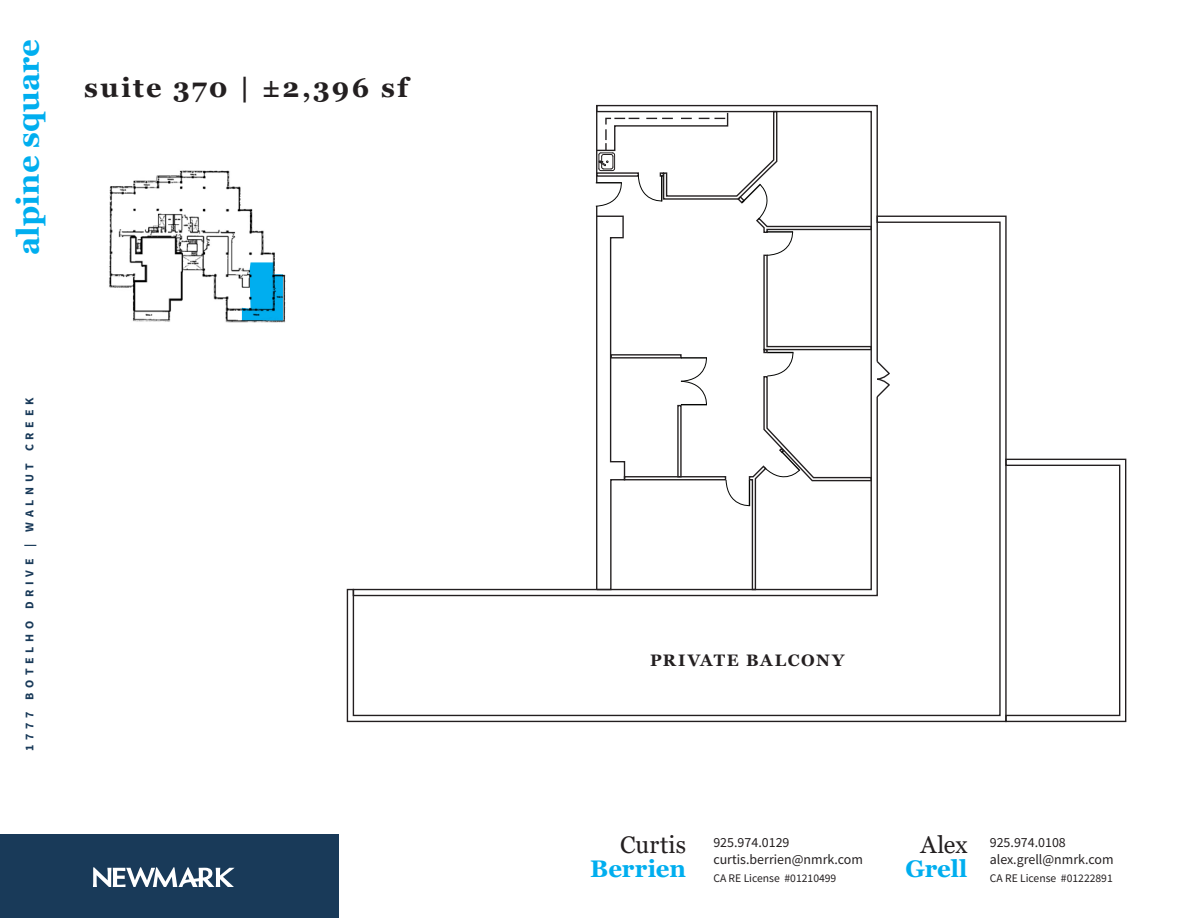
<style>
.page{position:relative;width:1188px;height:918px;background:#fff}
.page>*{position:absolute;margin:0;border:0;box-sizing:border-box;transform-origin:0 0}
.t1{font:700 30.9px "Georgia";color:#00aeef}
.t2{font:700 27px "Georgia";letter-spacing:.075em;color:#231f20}
.t3{font:700 24px "Georgia";letter-spacing:-.005em;color:#00aeef}
.t4{font:24px "Georgia";letter-spacing:.005em;color:#231f20}
.t5{font:700 16.65px "Georgia";letter-spacing:.095em;color:#231f20}
.t6{font:13.95px/17.5px "Mada";color:#231f20}
.t7{font:700 12px "Mada";letter-spacing:.39em;color:#193a59}
.t8{font:11.55px "Mada";color:#231f20}
</style>
<div class="page">
<div style="left:0;top:834px;width:338px;height:84px;background:#193a59"></div>
<svg style="left:93px;top:867px;width:142px;height:20px"></svg>
<svg style="left:1007px;top:458px;width:120px;height:265px"></svg>
<svg style="left:346px;top:215px;width:661px;height:508px"></svg>
<svg style="left:352px;top:104px;width:527px;height:493px"></svg>
<div style="left:591px;top:183px;width:9px;height:23px;background:#fff"></div>
<svg style="left:595px;top:110px;width:295px;height:481px"></svg>
<img style="left:109px;top:170px;width:177px;height:153px">
<svg style="left:242px;top:262px;width:41px;height:59px"></svg>
<p class="t1" style="left:8px;top:255px;width:218px;rotate:-90deg">alpine square</p>
<p class="t2" style="left:84px;top:71px;width:325px">suite 370 | ±2,396 sf</p>
<p class="t7" style="left:23px;top:751px;width:355px;rotate:-90deg">1777 BOTELHO DRIVE | WALNUT CREEK</p>
<p class="t5" style="left:650px;top:650px;width:196px">PRIVATE BALCONY</p>
<h3 class="t4" style="left:620px;top:830px;width:67px">Curtis</h3>
<h3 class="t3" style="left:590px;top:853px;width:97px">Berrien</h3>
<p class="t6" style="left:713px;top:834px;width:151px">925.974.0129 curtis.berrien@nmrk.com</p>
<p class="t8" style="left:713px;top:871px;width:125px">CA RE License #01210499</p>
<h3 class="t4" style="left:921px;top:830px;width:48px">Alex</h3>
<h3 class="t3" style="left:906px;top:853px;width:64px">Grell</h3>
<p class="t6" style="left:990px;top:834px;width:125px">925.974.0108 alex.grell@nmrk.com</p>
<p class="t8" style="left:990px;top:871px;width:125px">CA RE License #01222891</p>
</div>
